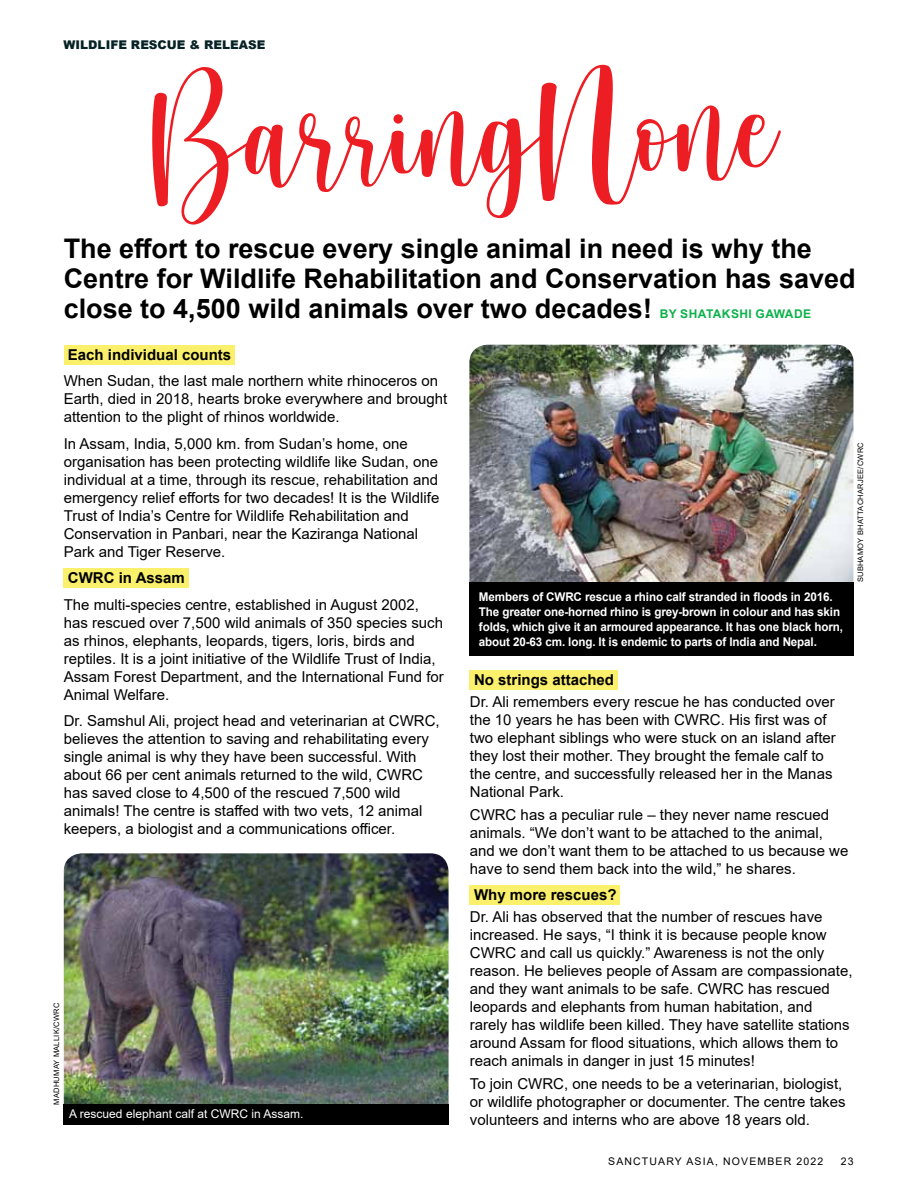
<style>
.page{position:relative;width:918px;height:1188px;background:#fff}
.page>*{position:absolute;margin:0;border:0;box-sizing:border-box;transform-origin:0 0}
.t1{font:180px "hellohoney Personal Use";color:#ed1d24}
.t2{font:700 27px/30px "Arial";color:#000}
.t3{font:15px/18px "Arial";color:#000}
.t4{font:700 12px/15px "Arial";letter-spacing:-.01em;color:#fff}
.t5{font:12px "Arial";color:#fff}
.t6{font:900 12px "Arial";color:#062224}
.t7{font:700 12px "Arial";letter-spacing:.035em;color:#0db14b}
.t8{font:10.5px "Arial";letter-spacing:.11em;color:#000}
.t9{font:7.5px "Arial";letter-spacing:.035em;color:#000}
.s1{font-weight:700}
</style>
<div class="page">
<div style="left:470px;top:670px;width:148px;height:19px;background:#faf06c"></div>
<div style="left:470px;top:885px;width:150px;height:19px;background:#faf06c"></div>
<div style="left:64px;top:568px;width:125px;height:20px;background:#faf06c"></div>
<img style="left:64px;top:853px;width:385px;height:251px">
<div style="left:64px;top:1104px;width:385px;height:20px;background:#000"></div>
<div style="left:64px;top:345px;width:171px;height:20px;background:#faf06c"></div>
<img style="left:469px;top:345px;width:384px;height:238px">
<div style="left:469px;top:583px;width:385px;height:73px;background:#000"></div>
<p class="t6" style="left:64px;top:36px;width:203px">WILDLIFE RESCUE &amp; RELEASE</p>
<p class="t1" style="left:151px;top:43px;width:628px;rotate:-1deg">BarringNone</p>
<p class="t2" style="left:64px;top:234px;width:793px">The effort to rescue every single animal in need is why the<br>Centre for Wildlife Rehabilitation and Conservation has saved close to 4,500 wild animals over two decades!</p>
<p class="t7" style="left:660px;top:305px;width:117px">By Shatakshi Gawa</p>
<p class="t7" style="left:794px;top:305px;width:17px">de</p>
<p class="t3" style="left:64px;top:341px;width:376px;line-height:26.5px"><span class="s1">Each individual counts<br></span>When Sudan, the last male northern white rhinoceros on</p>
<p class="t3" style="left:64px;top:390px;width:385px">Earth, died in 2018, hearts broke everywhere and brought attention to the plight of rhinos worldwide.</p>
<p class="t3" style="left:64px;top:434px;width:377px">In Assam, India, 5,000 km. from Sudan’s home, one organisation has been protecting wildlife like Sudan, one individual at a time, through its rescue, rehabilitation and emergency relief efforts for two decades! It is the Wildlife Trust of India’s Centre for Wildlife Rehabilitation and Conservation in Panbari, near the Kaziranga National Park and Tiger Reserve.</p>
<p class="t3" style="left:64px;top:565px;width:357px;line-height:26.5px"><span class="s1">CWRC in Assam<br></span>The multi-species centre, established in August 2002,</p>
<p class="t3" style="left:64px;top:613px;width:382px">has rescued over 7,500 wild animals of 350 species such as rhinos, elephants, leopards, tigers, loris, birds and reptiles. It is a joint initiative of the Wildlife Trust of India, Assam Forest Department, and the International Fund for Animal Welfare.</p>
<p class="t3" style="left:64px;top:712px;width:377px">Dr. Samshul Ali, project head and veterinarian at CWRC, believes the attention to saving and rehabilitating every single animal is why they have been successful. With about 66 per cent animals returned to the wild, CWRC has saved close to 4,500 of the rescued 7,500 wild animals! The centre is staffed with two vets, 12 animal keepers, a biologist and a communications officer.</p>
<p class="t9" style="left:51px;top:1105px;width:103px;rotate:-90deg">Madhumay Mallik/CWRC</p>
<p class="t5" style="left:69px;top:1105px;width:236px">A rescued elephant calf at CWRC in Assam.</p>
<p class="t9" style="left:855px;top:582px;width:142px;rotate:-90deg">Subhamoy Bhattacharjee/CWRC</p>
<p class="t4" style="left:479px;top:589px;width:366px">Members of CWRC rescue a rhino calf stranded in floods in 2016.<br>The greater one-horned rhino is grey-brown in colour and has skin folds, which give it an armoured appearance. It has one black horn, about 20-63 cm. long. It is endemic to parts of India and Nepal.</p>
<p class="t3" style="left:470px;top:669px;width:367px;line-height:22.2px"><span class="s1">No strings attached<br></span>Dr. Ali remembers every rescue he has conducted over</p>
<p class="t3" style="left:470px;top:711px;width:367px">the 10 years he has been with CWRC. His first was of two elephant siblings who were stuck on an island after they lost their mother. They brought the female calf to the centre, and successfully released her in the Manas National Park.</p>
<p class="t3" style="left:470px;top:805px;width:380px">CWRC has a peculiar rule – they never name rescued animals. “We don’t want to be attached to the animal, and we don’t want them to be attached to us because we have to send them back into the wild,” he shares.</p>
<p class="t3" style="left:470px;top:884px;width:354px;line-height:22.2px"><span class="s1">Why more rescues?<br></span>Dr. Ali has observed that the number of rescues have</p>
<p class="t3" style="left:470px;top:926px;width:384px">increased. He says, “I think it is because people know CWRC and call us quickly.” Awareness is not the only reason. He believes people of Assam are compassionate, and they want animals to be safe. CWRC has rescued leopards and elephants from human habitation, and rarely has wildlife been killed. They have satellite stations around Assam for flood situations, which allows them to reach animals in danger in just 15 minutes!</p>
<p class="t3" style="left:470px;top:1074px;width:377px">To join CWRC, one needs to be a veterinarian, biologist, or wildlife photographer or documenter. The centre takes volunteers and interns who are above 18 years old.</p>
<p class="t8" style="left:608px;top:1154px;width:217px">SANCTUARY ASIA, NOVEMBER 2022</p>
<p class="t8" style="left:841px;top:1154px;width:14px">23</p>
</div>
